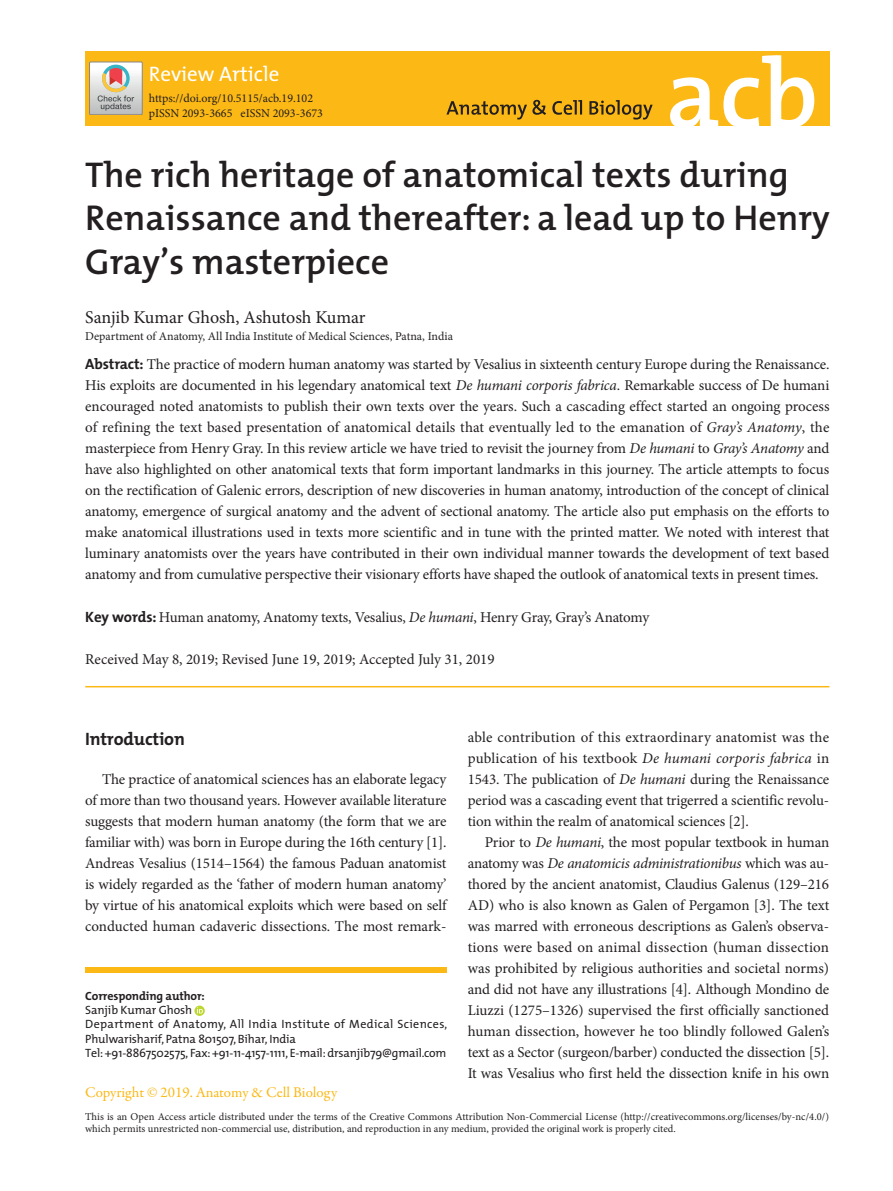
<style>
.page{position:relative;width:893px;height:1191px;background:#fff}
.page>*{position:absolute;margin:0;border:0;box-sizing:border-box;transform-origin:0 0}
.t1{font:600 36px/43.2px "The Mix";color:#231f20}
.t2{font:21px "The Mix";color:#fff}
.t3{font:18px "Minion Pro";letter-spacing:-.005em;color:#231f20}
.t4{font:700 18px "The Mix";letter-spacing:-.01em;color:#231f20}
.t5{font:15px/21px "Minion Pro";letter-spacing:-.01em;color:#231f20;text-align:justify}
.t6{font:15px "Garamond Premr Pro";color:#fcb814}
.t7{font:12px/14.4px "The Mix";letter-spacing:-.01em;color:#231f20}
.t8{font:12px/14.4px "Minion Pro";color:#231f20}
.t9{font:700 12px "The Mix";letter-spacing:-.01em;color:#231f20}
.t10{font:10.5px/12.6px "Minion Pro";color:#231f20}
.s1{font-family:"The Mix";font-weight:700}
.s2{font-style:italic}
</style>
<div class="page">
<div style="left:85px;top:51px;width:744px;height:75px;background:#fcb814"></div>
<svg style="left:670px;top:55px;width:144px;height:71px"></svg>
<svg style="left:446px;top:100px;width:207px;height:20px"></svg>
<svg style="left:90px;top:62px;width:52px;height:53px;background:#cbc6c1"></svg>
<div style="left:85px;top:967px;width:362px;height:5px;background:#fcb814"></div>
<svg style="left:194px;top:1005px;width:11px;height:11px"></svg>
<svg style="left:197px;top:1007px;width:6px;height:6px"></svg>
<hr style="left:85px;top:686px;width:744px;height:1px;background:#fcb814">
<h2 class="t2" style="left:149px;top:57px;width:132px">Review Article</h2>
<p class="t8" style="left:149px;top:91px;width:176px">https://doi.org/10.5115/acb.19.102 pISSN 2093-3665 eISSN 2093-3673</p>
<h1 class="t1" style="left:85px;top:152px;width:746px">The rich heritage of anatomical texts during<br>Renaissance and thereafter: a lead up to Henry<br>Gray’s masterpiece</h1>
<p class="t3" style="left:85px;top:305px;width:282px">Sanjib Kumar Ghosh, Ashutosh Kumar</p>
<p class="t8" style="left:85px;top:328px;width:369px">Department of Anatomy, All India Institute of Medical Sciences, Patna, India</p>
<p class="t5" style="left:85px;top:354px;width:746px"><span class="s1">Abstract:</span> The practice of modern human anatomy was started by Vesalius in sixteenth century Europe during the Renaissance.<br>His exploits are documented in his legendary anatomical text <span class="s2">De humani corporis fabrica</span>. Remarkable success of De humani encouraged noted anatomists to publish their own texts over the years. Such a cascading effect started an ongoing process of refining the text based presentation of anatomical details that eventually led to the emanation of <span class="s2">Gray’s Anatomy</span>, the masterpiece from Henry Gray. In this review article we have tried to revisit the journey from <span class="s2">De humani</span> to <span class="s2">Gray’s Anatomy</span> and have also highlighted on other anatomical texts that form important landmarks in this journey. The article attempts to focus on the rectification of Galenic errors, description of new discoveries in human anatomy, introduction of the concept of clinical anatomy, emergence of surgical anatomy and the advent of sectional anatomy. The article also put emphasis on the efforts to make anatomical illustrations used in texts more scientific and in tune with the printed matter. We noted with interest that luminary anatomists over the years have contributed in their own individual manner towards the development of text based anatomy and from cumulative perspective their visionary efforts have shaped the outlook of anatomical texts in present times.</p>
<p class="t5" style="left:85px;top:606px;width:565px"><span class="s1">Key words:</span> Human anatomy, Anatomy texts, Vesalius, <span class="s2">De humani</span>, Henry Gray, Gray’s Anatomy</p>
<p class="t5" style="left:85px;top:648px;width:411px">Received May 8, 2019; Revised June 19, 2019; Accepted July 31, 2019</p>
<p class="t4" style="left:85px;top:724px;width:101px">Introduction</p>
<p class="t5" style="left:85px;top:769px;width:363px;text-indent:17px">The practice of anatomical sciences has an elaborate legacy of more than two thousand years. However available literature suggests that modern human anatomy (the form that we are familiar with) was born in Europe during the 16th century [1].<br>Andreas Vesalius (1514–1564) the famous Paduan anatomist is widely regarded as the ‘father of modern human anatomy’ by virtue of his anatomical exploits which were based on self conducted human cadaveric dissections. The most remark-</p>
<p class="t9" style="left:85px;top:985px;width:121px">Corresponding author:</p>
<p class="t7" style="left:85px;top:1002px;width:364px">Sanjib Kumar Ghosh<br>Department of Anatomy, All India Institute of Medical Sciences, Phulwarisharif, Patna 801507, Bihar, India<br>Tel: +91-8867502575, Fax: +91-11-4157-1111, E-mail: drsanjib79@gmail.com</p>
<p class="t6" style="left:85px;top:1083px;width:254px">Copyright © 2019. Anatomy &amp; Cell Biology</p>
<p class="t5" style="left:468px;top:727px;width:363px">able contribution of this extraordinary anatomist was the publication of his textbook <span class="s2">De humani corporis fabrica</span> in 1543. The publication of <span class="s2">De humani</span> during the Renaissance period was a cascading event that trigerred a scientific revolu&shy;tion within the realm of anatomical sciences [2].</p>
<p class="t5" style="left:468px;top:832px;width:363px;text-indent:17px">Prior to <span class="s2">De humani</span>, the most popular textbook in human anatomy was <span class="s2">De anatomicis administrationibus</span> which was au&shy;thored by the ancient anatomist, Claudius Galenus (129–216<br>AD) who is also known as Galen of Pergamon [3]. The text was marred with erroneous descriptions as Galen’s observa&shy;tions were based on animal dissection (human dissection was prohibited by religious authorities and societal norms) and did not have any illustrations [4]. Although Mondino de Liuzzi (1275–1326) supervised the first officially sanctioned human dissection, however he too blindly followed Galen’s text as a Sector (surgeon/barber) conducted the dissection [5].<br>It was Vesalius who first held the dissection knife in his own</p>
<p class="t10" style="left:85px;top:1110px;width:745px">This is an Open Access article distributed under the terms of the Creative Commons Attribution Non-Commercial License (http://creativecommons.org/licenses/by-nc/4.0/) which permits unrestricted non-commercial use, distribution, and reproduction in any medium, provided the original work is properly cited.</p>
</div>
